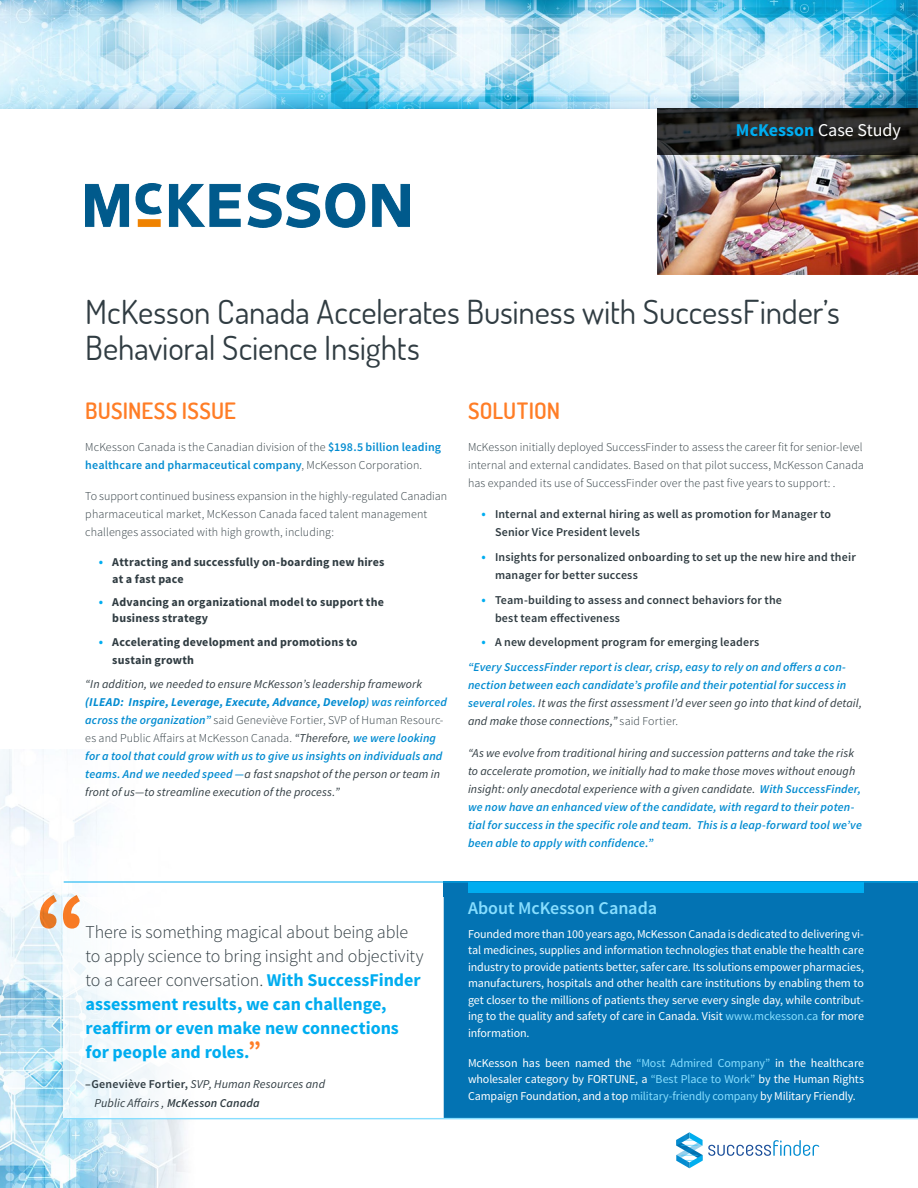
<style>
.page{position:relative;width:918px;height:1188px;background:#fff}
.page>*{position:absolute;margin:0;border:0;box-sizing:border-box;transform-origin:0 0}
.t1{font:33px/36px "Dosis";letter-spacing:-.005em;color:#303c42}
.t2{font:600 22.5px "Dosis";letter-spacing:.005em;color:#ff7d26}
.t3{font:300 18px/24px "Source Sans Pro";letter-spacing:-.005em;color:#303c42}
.t4{font:600 18px "Source Sans Pro";color:#87deff}
.t5{font:18px "Source Sans Pro";letter-spacing:-.005em;color:#fff}
.t6{font:italic 12px/18px "Source Sans Pro";letter-spacing:.01em;color:#303c42}
.t7{font:12px/16.5px "Source Sans Pro";letter-spacing:-.01em;color:#fff;text-align:justify}
.t8{font:300 12px/18px "Source Sans Pro";letter-spacing:.01em;color:#303c42}
.t9{font:600 12px/18px "Source Sans Pro";letter-spacing:.015em;color:#303c42}
.t10{font:700 12px/16.5px "Source Sans Pro";letter-spacing:.015em;color:#303c42}
.t11{font:italic 600 12px/24.8px "Source Sans Pro";letter-spacing:.01em;color:#038cd1}
.s1{font-weight:700;color:#00adf0}
.s2{font-weight:600;color:#038cd1}
.s3{font-weight:600;font-size:13.5px;color:#00adf0}
.s4{font-weight:700;color:#038cd1}
.s5{font-weight:300;font-style:normal}
.s6{font-size:13.5px;color:#00adf0}
.s7{font-style:normal;font-size:13.5px;color:#00adf0}
.s8{font-style:normal;color:#303c42}
.s9{font-weight:700;font-size:24px;color:#ff7d26}
.s10{font-weight:600;font-style:normal}
.s11{font-weight:600}
.s12{color:#87deff}
</style>
<div class="page">
<img style="left:0;top:750px;width:213px;height:438px">
<img style="left:0;top:0;width:918px;height:108px">
<svg style="left:676px;top:1132px;width:26px;height:36px"></svg>
<svg style="left:708px;top:1140px;width:111px;height:16px"></svg>
<div style="left:444px;top:882px;width:474px;height:236px;background:#0373b3"></div>
<div style="left:468px;top:882px;width:396px;height:11px;background:#00adf0"></div>
<hr style="left:64px;top:1118px;width:854px;height:1px;background:#87deff">
<hr style="left:64px;top:882px;width:854px;height:1px;background:#00adf0">
<div style="left:64px;top:897px;width:380px;height:221px;background:#fff"></div>
<svg style="left:40px;top:895px;width:40px;height:34px"></svg>
<img style="left:657px;top:154px;width:261px;height:121px">
<svg style="left:657px;top:108px;width:261px;height:46px;background:#242322"></svg>
<img style="left:85px;top:184px;width:324px;height:44px">
<h3 class="t5" style="left:736px;top:119px;width:166px"><span class="s1">McKesson</span> Case Study</h3>
<h1 class="t1" style="left:85px;top:293px;width:756px">McKesson Canada Accelerates Business with SuccessFinder’s<br>Behavioral Science Insights</h1>
<h2 class="t2" style="left:85px;top:396px;width:152px">BUSINESS ISSUE</h2>
<p class="t8" style="left:85px;top:438px;width:357px">McKesson Canada is the Canadian division of the <span class="s2">$198.5 billion leading healthcare and pharmaceutical company</span>, McKesson Corporation.</p>
<p class="t8" style="left:85px;top:487px;width:363px">To support continued business expansion in the highly-regulated Canadian pharmaceutical market, McKesson Canada faced talent management challenges associated with high growth, including:</p>
<p class="t10" style="left:112px;top:554px;width:274px;text-indent:-14px"><span class="s3">•</span> Attracting and successfully on-boarding new hires at a fast pace</p>
<p class="t10" style="left:112px;top:594px;width:273px;text-indent:-14px"><span class="s3">•</span> Advancing an organizational model to support the business strategy</p>
<p class="t10" style="left:112px;top:633px;width:247px;line-height:18px;text-indent:-14px"><span class="s3">•</span> Accelerating development and promotions to sustain growth</p>
<p class="t6" style="left:85px;top:675px;width:363px">“In addition, we needed to ensure McKesson’s leadership framework <span class="s4">(ILEAD: Inspire, Leverage, Execute, Advance, Develop</span><span class="s2">) was reinforced across the organization”</span> <span class="s5">said Geneviève Fortier, SVP of Human Resourc&shy;es and Public Affairs at McKesson Canada.</span> “Therefore, <span class="s2">we were looking for a tool that could grow with us to give us insights on individuals and teams. And we needed speed —</span>a fast snapshot of the person or team in front of us—to streamline execution of the process.”</p>
<h2 class="t2" style="left:468px;top:396px;width:94px">SOLUTION</h2>
<p class="t8" style="left:468px;top:438px;width:397px;text-align:justify">McKesson initially deployed SuccessFinder to assess the career fit for senior-level internal and external candidates. Based on that pilot success, McKesson Canada has expanded its use of SuccessFinder over the past five years to support: .</p>
<p class="t9" style="left:495px;top:505px;width:338px;text-indent:-14px"><span class="s6">•</span> Internal and external hiring as well as promotion for Manager to<br>Senior Vice President levels</p>
<p class="t9" style="left:495px;top:548px;width:362px;text-indent:-14px"><span class="s6">•</span> Insights for personalized onboarding to set up the new hire and their manager for better success</p>
<p class="t9" style="left:495px;top:591px;width:288px;text-indent:-14px"><span class="s6">•</span> Team-building to assess and connect behaviors for the best team effectiveness</p>
<p class="t11" style="left:468px;top:630px;width:379px;text-indent:14px"><span class="s7">•</span> <span class="s8">A new development program for emerging leaders<br></span>“Every SuccessFinder report is clear, crisp, easy to rely on and offers a con-</p>
<p class="t6" style="left:468px;top:676px;width:395px"><span class="s2">nection between each candidate’s profile and their potential for success in several roles.</span> It was the first assessment I’d ever seen go into that kind of detail, and make those connections,” <span class="s5">said Fortier.</span></p>
<p class="t6" style="left:468px;top:744px;width:395px">“As we evolve from traditional hiring and succession patterns and take the risk to accelerate promotion, we initially had to make those moves without enough insight: only anecdotal experience with a given candidate. <span class="s2">With SuccessFinder, we now have an enhanced view of the candidate, with regard to their poten&shy;tial for success in the specific role and team. This is a leap-forward tool we’ve been able to apply with confidence.”</span></p>
<p class="t3" style="left:86px;top:920px;width:340px">There is something magical about being able to apply science to bring insight and objectivity to a career conversation. <span class="s1">With SuccessFinder assessment results, we can challenge, reaffirm or even make new connections for people and roles.</span><span class="s9">”</span></p>
<p class="t6" style="left:95px;top:1074px;width:232px;line-height:19.5px;text-indent:-9px"><span class="s10">–Geneviève Fortier,</span> SVP, Human Resources and<br>Public Affairs , <span class="s11">McKesson Canada</span></p>
<h3 class="t4" style="left:468px;top:897px;width:191px">About McKesson Canada</h3>
<p class="t7" style="left:468px;top:926px;width:398px">Founded more than 100 years ago, McKesson Canada is dedicated to delivering vi&shy;tal medicines, supplies and information technologies that enable the health care industry to provide patients better, safer care. Its solutions empower pharmacies, manufacturers, hospitals and other health care institutions by enabling them to get closer to the millions of patients they serve every single day, while contribut&shy;ing to the quality and safety of care in Canada. Visit <span class="s12">www.mckesson.ca</span> for more information.</p>
<p class="t7" style="left:468px;top:1055px;width:398px">McKesson has been named the <span class="s12">“Most Admired Company”</span> in the healthcare wholesaler category by FORTUNE, a <span class="s12">“Best Place to Work”</span> by the Human Rights Campaign Foundation, and a top <span class="s12">military-friendly company</span> by Military Friendly.</p>
</div>
